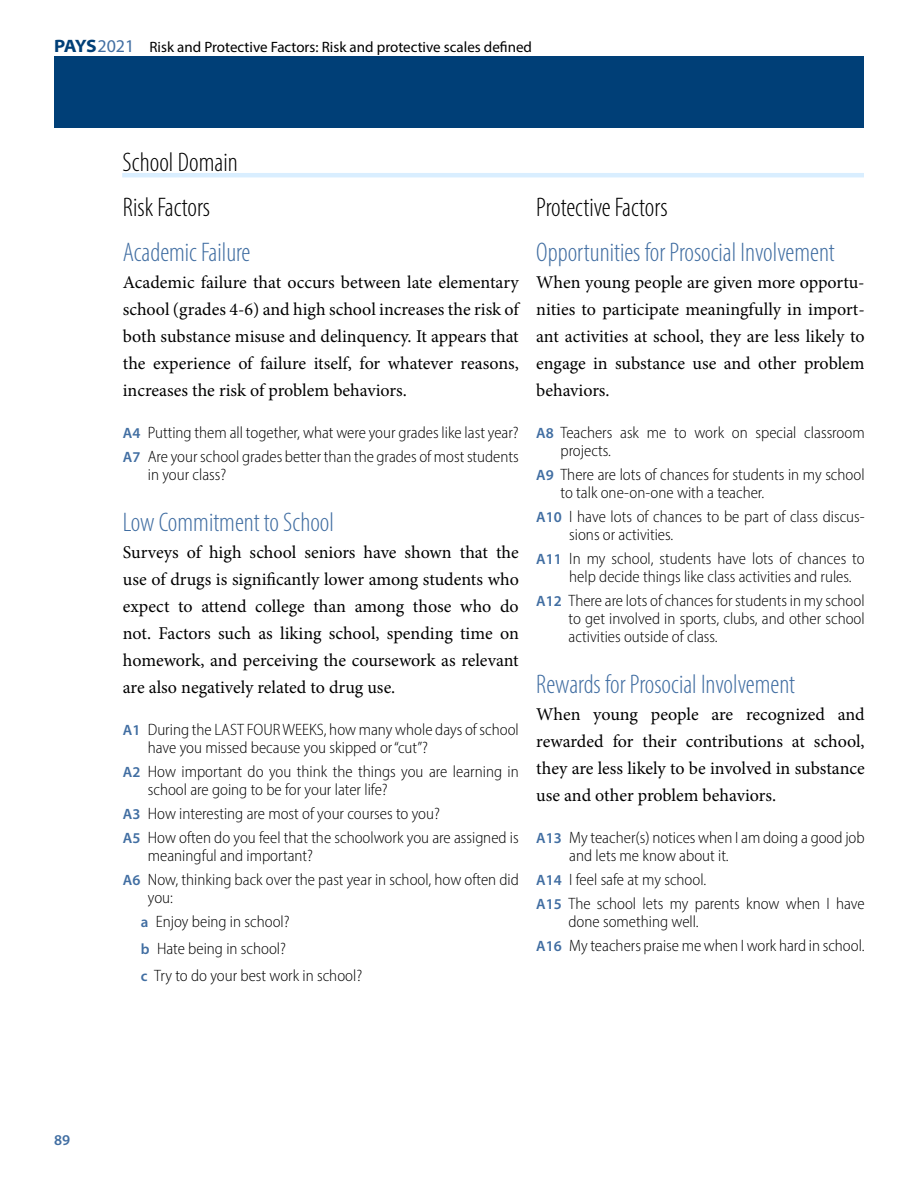
<style>
.page{position:relative;width:918px;height:1188px;background:#fff}
.page>*{position:absolute;margin:0;border:0;box-sizing:border-box;transform-origin:0 0}
.t1{font:300 condensed 27px "Myriad Pro";color:#416ea2}
.t2{font:300 condensed 27px "Myriad Pro";color:#000}
.t3{font:18px/27px "Minion Pro";letter-spacing:-.005em;color:#000;text-align:justify}
.t4{font:300 semi-condensed 16.5px/18px "Myriad Pro";color:#000}
.t5{font:15px "Myriad Pro";color:#000}
.t6{font:600 15px "Myriad Pro";color:#416ea2}
.s1{font-weight:700;font-stretch:semi-expanded;font-size:18px;color:#003f77}
.s2{font-size:18px;color:#416ea2}
.s3{font-weight:600;font-stretch:normal;font-size:15px;color:#416ea2}
</style>
<div class="page">
<div style="left:54px;top:56px;width:810px;height:72px;background:#003f77"></div>
<hr style="left:122px;top:173px;width:742px;height:4px;background:#d9eeff">
<p class="t5" style="left:54px;top:38px;width:480px"><span class="s1">PAYS</span><span class="s2">2021</span> Risk and Protective Factors: Risk and protective scales defined</p>
<h1 class="t2" style="left:123px;top:146px;width:117px">School Domain</h1>
<h1 class="t2" style="left:123px;top:191px;width:89px">Risk Factors</h1>
<h1 class="t1" style="left:123px;top:236px;width:129px">Academic Failure</h1>
<p class="t3" style="left:123px;top:269px;width:398px">Academic failure that occurs between late elementary school (grades 4-6) and high school increases the risk of both substance misuse and delinquency. It appears that the experience of failure itself, for whatever reasons, increases the risk of problem behaviors.</p>
<p class="t4" style="left:123px;top:420px;width:397px;line-height:24px"><span class="s3">A4</span> Putting them all together, what were your grades like last year?<br><span class="s3">A7</span> Are your school grades better than the grades of most students</p>
<p class="t4" style="left:148px;top:465px;width:80px">in your class?</p>
<h1 class="t1" style="left:123px;top:506px;width:213px">Low Commitment to School</h1>
<p class="t3" style="left:123px;top:539px;width:398px">Surveys of high school seniors have shown that the use of drugs is significantly lower among students who expect to attend college than among those who do not. Factors such as liking school, spending time on homework, and perceiving the coursework as relevant are also negatively related to drug use.</p>
<p class="t4" style="left:148px;top:720px;width:373px;text-indent:-25px"><span class="s3">A1</span> During the LAST FOUR WEEKS, how many whole days of school have you missed because you skipped or “cut”?</p>
<p class="t4" style="left:148px;top:762px;width:373px;text-indent:-25px"><span class="s3">A2</span> How important do you think the things you are learning in school are going to be for your later life?</p>
<p class="t4" style="left:123px;top:801px;width:397px;line-height:24px"><span class="s3">A3</span> How interesting are most of your courses to you?<br><span class="s3">A5</span> How often do you feel that the schoolwork you are assigned is</p>
<p class="t4" style="left:123px;top:843px;width:398px;line-height:24px;text-indent:25px">meaningful and important?<br><span class="s3">A6</span> Now, thinking back over the past year in school, how often did</p>
<p class="t4" style="left:141px;top:885px;width:150px;line-height:24px;text-indent:7px">you:<br><span class="s3">a</span> Enjoy being in school?</p>
<p class="t4" style="left:141px;top:935px;width:223px;line-height:27px"><span class="s3">b</span> Hate being in school?<br><span class="s3">c</span> Try to do your best work in school?</p>
<h1 class="t2" style="left:536px;top:191px;width:133px">Protective Factors</h1>
<h1 class="t1" style="left:536px;top:236px;width:300px">Opportunities for Prosocial Involvement</h1>
<p class="t3" style="left:536px;top:269px;width:330px">When young people are given more opportu&shy;nities to participate meaningfully in import&shy;ant activities at school, they are less likely to engage in substance use and other problem behaviors.</p>
<p class="t4" style="left:560px;top:423px;width:306px;text-indent:-24px"><span class="s3">A8</span> Teachers ask me to work on special classroom projects.</p>
<p class="t4" style="left:560px;top:465px;width:306px;text-indent:-24px"><span class="s3">A9</span> There are lots of chances for students in my school to talk one-on-one with a teacher.</p>
<p class="t4" style="left:569px;top:507px;width:297px;text-indent:-33px"><span class="s3">A10</span> I have lots of chances to be part of class discus&shy;sions or activities.</p>
<p class="t4" style="left:569px;top:549px;width:297px;text-indent:-33px"><span class="s3">A11</span> In my school, students have lots of chances to help decide things like class activities and rules.</p>
<p class="t4" style="left:569px;top:591px;width:298px;text-align:justify;text-indent:-32px"><span class="s3">A12</span> There are lots of chances for students in my school to get involved in sports, clubs, and other school activities outside of class.</p>
<h1 class="t1" style="left:536px;top:668px;width:260px">Rewards for Prosocial Involvement</h1>
<p class="t3" style="left:536px;top:701px;width:330px">When young people are recognized and rewarded for their contributions at school, they are less likely to be involved in substance use and other problem behaviors.</p>
<p class="t4" style="left:569px;top:828px;width:297px;text-indent:-33px"><span class="s3">A13</span> My teacher(s) notices when I am doing a good job and lets me know about it.</p>
<p class="t4" style="left:536px;top:867px;width:330px;line-height:24px"><span class="s3">A14</span> I feel safe at my school.<br><span class="s3">A15</span> The school lets my parents know when I have</p>
<p class="t4" style="left:536px;top:909px;width:330px;line-height:24px;text-indent:32px">done something well.<br><span class="s3">A16</span> My teachers praise me when I work hard in school.</p>
<p class="t6" style="left:54px;top:1131px;width:18px">89</p>
</div>
